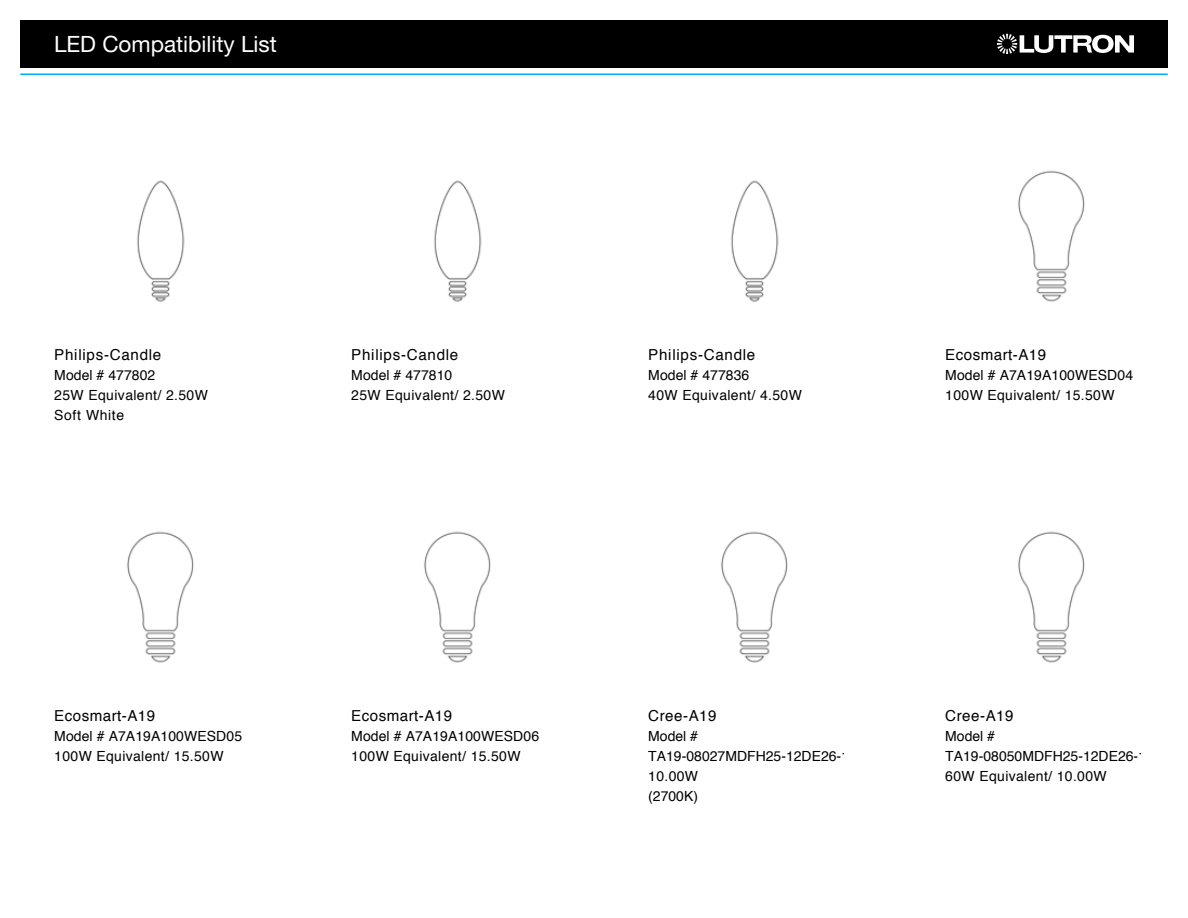
<style>
.page{position:relative;width:1188px;height:918px;background:#fff}
.page>*{position:absolute;margin:0;border:0;box-sizing:border-box;transform-origin:0 0}
.t1{font:22.5px "Helvetica Neue LT Std";color:#fff}
.t2{font:15.15px "Helvetica";letter-spacing:.035em;color:#000}
.t3{font:13.95px/20px "Helvetica";letter-spacing:.005em;color:#000}
.t4{font:13.95px/20px "Helvetica";letter-spacing:.025em;color:#000}
</style>
<div class="page">
<img style="left:137px;top:180px;width:48px;height:122px">
<img style="left:434px;top:180px;width:48px;height:122px">
<img style="left:731px;top:180px;width:48px;height:122px">
<img style="left:1018px;top:170px;width:67px;height:132px">
<div style="left:29px;top:499px;width:263px;height:335px;border:2px solid #fff;border-radius:9px"></div>
<img style="left:127px;top:531px;width:67px;height:132px">
<div style="left:327px;top:499px;width:261px;height:335px;border:2px solid #fff;border-radius:9px"></div>
<img style="left:424px;top:531px;width:67px;height:132px">
<div style="left:624px;top:499px;width:262px;height:335px;border:2px solid #fff;border-radius:9px"></div>
<img style="left:721px;top:531px;width:67px;height:132px">
<img style="left:1018px;top:531px;width:67px;height:132px">
<div style="left:20px;top:20px;width:1148px;height:48px;background:#000"></div>
<svg style="left:997px;top:34px;width:137px;height:20px"></svg>
<hr style="left:20px;top:74px;width:1148px;height:1px;background:#00aeef">
<h1 class="t1" style="left:54px;top:30px;width:224px">LED Compatibility List</h1>
<p class="t2" style="left:54px;top:343px;width:109px">Philips-Candle</p>
<p class="t4" style="left:54px;top:366px;width:155px">Model # 477802<br>25W Equivalent/ 2.50W<br>Soft White</p>
<p class="t2" style="left:351px;top:343px;width:109px">Philips-Candle</p>
<p class="t4" style="left:351px;top:366px;width:155px">Model # 477810<br>25W Equivalent/ 2.50W</p>
<p class="t2" style="left:648px;top:343px;width:109px">Philips-Candle</p>
<p class="t4" style="left:648px;top:366px;width:155px">Model # 477836<br>40W Equivalent/ 4.50W</p>
<p class="t2" style="left:945px;top:343px;width:102px">Ecosmart-A19</p>
<p class="t3" style="left:945px;top:366px;width:189px">Model # A7A19A100WESD04<br>100W Equivalent/ 15.50W</p>
<p class="t2" style="left:54px;top:704px;width:102px">Ecosmart-A19</p>
<p class="t3" style="left:54px;top:727px;width:189px">Model # A7A19A100WESD05<br>100W Equivalent/ 15.50W</p>
<p class="t2" style="left:351px;top:704px;width:102px">Ecosmart-A19</p>
<p class="t3" style="left:351px;top:727px;width:189px">Model # A7A19A100WESD06<br>100W Equivalent/ 15.50W</p>
<p class="t2" style="left:648px;top:704px;width:70px">Cree-A19</p>
<p class="t3" style="left:648px;top:727px;width:222px">Model #<br>TA19-08027MDFH25-12DE26-1-12<br>10.00W<br>(2700K)</p>
<p class="t2" style="left:945px;top:704px;width:70px">Cree-A19</p>
<p class="t3" style="left:945px;top:727px;width:222px">Model #<br>TA19-08050MDFH25-12DE26-1-12<br>60W Equivalent/ 10.00W</p>
</div>
